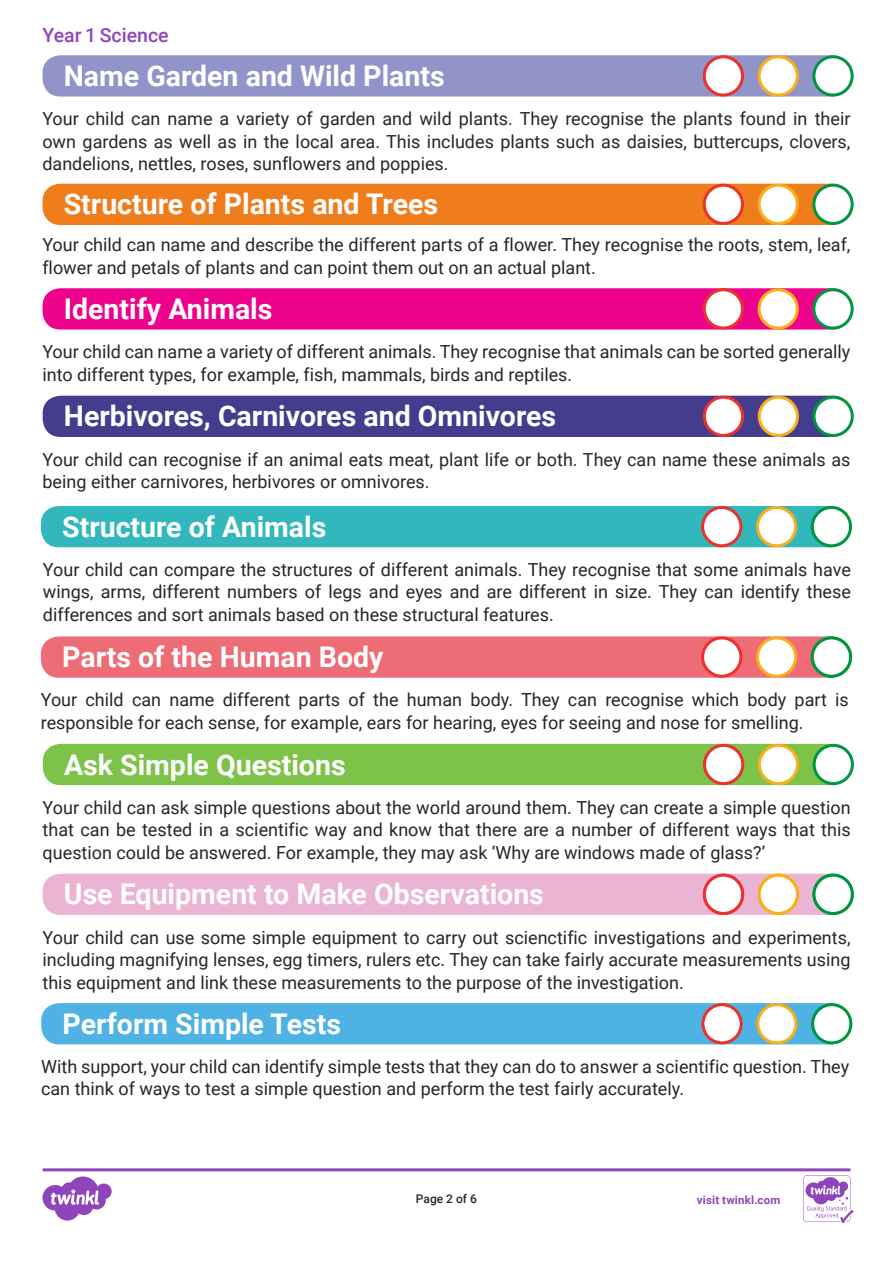
<style>
.page{position:relative;width:893px;height:1263px;background:#fff}
.page>*{position:absolute;margin:0;border:0;box-sizing:border-box;transform-origin:0 0}
.t1{font:700 28.5px "Roboto";color:#fff}
.t2{font:500 19.5px "Roboto";color:#8f44bb}
.Adult_Body_Copy{font:18px/22.5px "Roboto";color:#282526}
.t3{font:500 12px "Roboto";color:#282526}
.t4{font:700 11.4px "Roboto";letter-spacing:.02em;color:#8f44bb}
</style>
<div class="page">
<div style="left:41px;top:636px;width:808px;height:42px;background:#ed6c76;border-radius:18px"></div>
<div style="left:43px;top:184px;width:807px;height:41px;background:#ef7d1b;border-radius:18px"></div>
<div style="left:43px;top:55px;width:807px;height:42px;background:#9194c9;border-radius:18px"></div>
<div style="left:41px;top:506px;width:808px;height:41px;background:#31b7bc;border-radius:18px"></div>
<div style="left:43px;top:396px;width:808px;height:41px;background:#443c8c;border-radius:18px"></div>
<div style="left:43px;top:288px;width:807px;height:42px;background:#ed028c;border-radius:18px"></div>
<div style="left:43px;top:744px;width:808px;height:41px;background:#7dc34a;border-radius:18px"></div>
<div style="left:41px;top:1003px;width:808px;height:41px;background:#4eb2e5;border-radius:18px"></div>
<svg style="left:43px;top:1168px;width:810px;height:55px"></svg>
<div style="left:703px;top:638px;width:38px;height:38px;background:#fff;border-radius:50%"></div>
<div style="left:701px;top:636px;width:41px;height:42px;border:3px solid #ee302d;border-radius:50%"></div>
<div style="left:757px;top:638px;width:39px;height:38px;background:#fff;border-radius:50%"></div>
<div style="left:756px;top:636px;width:41px;height:42px;border:3px solid #faaf18;border-radius:50%"></div>
<div style="left:704px;top:185px;width:38px;height:38px;background:#fff;border-radius:50%"></div>
<div style="left:703px;top:184px;width:41px;height:41px;border:3px solid #ee302d;border-radius:50%"></div>
<div style="left:759px;top:185px;width:38px;height:38px;background:#fff;border-radius:50%"></div>
<div style="left:757px;top:184px;width:42px;height:41px;border:3px solid #faaf18;border-radius:50%"></div>
<div style="left:814px;top:290px;width:38px;height:38px;background:#fff;border-radius:50%"></div>
<div style="left:812px;top:288px;width:42px;height:42px;border:3px solid #009641;border-radius:50%"></div>
<div style="left:43px;top:874px;width:808px;height:41px;background:#eab4d2;border-radius:18px"></div>
<div style="left:704px;top:57px;width:38px;height:38px;background:#fff;border-radius:50%"></div>
<div style="left:703px;top:55px;width:41px;height:42px;border:3px solid #ee302d;border-radius:50%"></div>
<div style="left:703px;top:507px;width:38px;height:39px;background:#fff;border-radius:50%"></div>
<div style="left:701px;top:506px;width:41px;height:41px;border:3px solid #ee302d;border-radius:50%"></div>
<div style="left:704px;top:397px;width:39px;height:38px;background:#fff;border-radius:50%"></div>
<div style="left:703px;top:396px;width:41px;height:41px;border:3px solid #ee302d;border-radius:50%"></div>
<div style="left:704px;top:290px;width:38px;height:38px;background:#fff;border-radius:50%"></div>
<div style="left:703px;top:288px;width:41px;height:42px;border:3px solid #ee302d;border-radius:50%"></div>
<div style="left:704px;top:745px;width:39px;height:39px;background:#fff;border-radius:50%"></div>
<div style="left:703px;top:744px;width:41px;height:41px;border:3px solid #ee302d;border-radius:50%"></div>
<div style="left:704px;top:875px;width:39px;height:38px;background:#fff;border-radius:50%"></div>
<div style="left:703px;top:874px;width:41px;height:41px;border:3px solid #ee302d;border-radius:50%"></div>
<div style="left:703px;top:1005px;width:38px;height:38px;background:#fff;border-radius:50%"></div>
<div style="left:701px;top:1003px;width:42px;height:41px;border:3px solid #ee302d;border-radius:50%"></div>
<div style="left:759px;top:57px;width:38px;height:38px;background:#fff;border-radius:50%"></div>
<div style="left:757px;top:55px;width:42px;height:42px;border:3px solid #faaf18;border-radius:50%"></div>
<div style="left:757px;top:507px;width:39px;height:39px;background:#fff;border-radius:50%"></div>
<div style="left:756px;top:506px;width:41px;height:41px;border:3px solid #faaf18;border-radius:50%"></div>
<div style="left:759px;top:397px;width:38px;height:38px;background:#fff;border-radius:50%"></div>
<div style="left:758px;top:396px;width:41px;height:41px;border:3px solid #faaf18;border-radius:50%"></div>
<div style="left:759px;top:290px;width:38px;height:38px;background:#fff;border-radius:50%"></div>
<div style="left:757px;top:288px;width:42px;height:42px;border:3px solid #faaf18;border-radius:50%"></div>
<div style="left:759px;top:745px;width:39px;height:39px;background:#fff;border-radius:50%"></div>
<div style="left:758px;top:744px;width:41px;height:41px;border:3px solid #faaf18;border-radius:50%"></div>
<div style="left:759px;top:875px;width:38px;height:38px;background:#fff;border-radius:50%"></div>
<div style="left:758px;top:874px;width:41px;height:41px;border:3px solid #faaf18;border-radius:50%"></div>
<div style="left:758px;top:1005px;width:38px;height:38px;background:#fff;border-radius:50%"></div>
<div style="left:756px;top:1003px;width:41px;height:41px;border:3px solid #faaf18;border-radius:50%"></div>
<div style="left:814px;top:57px;width:38px;height:38px;background:#fff;border-radius:50%"></div>
<div style="left:812px;top:55px;width:42px;height:42px;border:3px solid #009641;border-radius:50%"></div>
<div style="left:814px;top:185px;width:38px;height:38px;background:#fff;border-radius:50%"></div>
<div style="left:812px;top:184px;width:42px;height:41px;border:3px solid #009641;border-radius:50%"></div>
<div style="left:812px;top:507px;width:38px;height:39px;background:#fff;border-radius:50%"></div>
<div style="left:811px;top:506px;width:41px;height:41px;border:3px solid #009641;border-radius:50%"></div>
<div style="left:814px;top:397px;width:38px;height:38px;background:#fff;border-radius:50%"></div>
<div style="left:812px;top:396px;width:42px;height:41px;border:3px solid #009641;border-radius:50%"></div>
<div style="left:812px;top:638px;width:38px;height:38px;background:#fff;border-radius:50%"></div>
<div style="left:811px;top:636px;width:41px;height:42px;border:3px solid #009641;border-radius:50%"></div>
<div style="left:814px;top:745px;width:38px;height:39px;background:#fff;border-radius:50%"></div>
<div style="left:813px;top:744px;width:41px;height:41px;border:3px solid #009641;border-radius:50%"></div>
<div style="left:814px;top:875px;width:38px;height:38px;background:#fff;border-radius:50%"></div>
<div style="left:812px;top:874px;width:42px;height:41px;border:3px solid #009641;border-radius:50%"></div>
<div style="left:813px;top:1005px;width:38px;height:38px;background:#fff;border-radius:50%"></div>
<div style="left:811px;top:1003px;width:41px;height:41px;border:3px solid #009641;border-radius:50%"></div>
<p class="t2" style="left:43px;top:22px;width:128px">Year 1 Science</p>
<p class="t1" style="left:64px;top:56px;width:382px">Name Garden and Wild Plants</p>
<p class="Adult_Body_Copy" style="left:42px;top:107px;width:810px;text-align:justify">Your child can name a variety of garden and wild plants. They recognise the plants found in their own gardens as well as in the local area. This includes plants such as daisies, buttercups, clovers, dandelions, nettles, roses, sunflowers and poppies.</p>
<p class="t1" style="left:64px;top:184px;width:376px">Structure of Plants and Trees</p>
<p class="Adult_Body_Copy" style="left:42px;top:233px;width:810px">Your child can name and describe the different parts of a flower. They recognise the roots, stem, leaf, flower and petals of plants and can point them out on an actual plant.</p>
<p class="t1" style="left:64px;top:289px;width:210px">Identify Animals</p>
<p class="Adult_Body_Copy" style="left:42px;top:340px;width:810px">Your child can name a variety of different animals. They recognise that animals can be sorted generally into different types, for example, fish, mammals, birds and reptiles.</p>
<p class="t1" style="left:64px;top:396px;width:494px">Herbivores, Carnivores and Omnivores</p>
<p class="Adult_Body_Copy" style="left:43px;top:447px;width:810px">Your child can recognise if an animal eats meat, plant life or both. They can name these animals as being either carnivores, herbivores or omnivores.</p>
<p class="t1" style="left:62px;top:507px;width:266px">Structure of Animals</p>
<p class="Adult_Body_Copy" style="left:43px;top:557px;width:810px;text-align:justify">Your child can compare the structures of different animals. They recognise that some animals have wings, arms, different numbers of legs and eyes and are different in size. They can identify these differences and sort animals based on these structural features.</p>
<p class="t1" style="left:62px;top:637px;width:323px">Parts of the Human Body</p>
<p class="Adult_Body_Copy" style="left:41px;top:688px;width:810px">Your child can name different parts of the human body. They can recognise which body part is responsible for each sense, for example, ears for hearing, eyes for seeing and nose for smelling.</p>
<p class="t1" style="left:64px;top:744px;width:283px">Ask Simple Questions</p>
<p class="Adult_Body_Copy" style="left:43px;top:795px;width:810px;text-align:justify">Your child can ask simple questions about the world around them. They can create a simple question that can be tested in a scientific way and know that there are a number of different ways that this question could be answered. For example, they may ask ‘Why are windows made of glass?’</p>
<p class="t1" style="left:64px;top:874px;width:482px">Use Equipment to Make Observations</p>
<p class="Adult_Body_Copy" style="left:43px;top:925px;width:810px;text-align:justify">Your child can use some simple equipment to carry out scienctific investigations and experiments, including magnifying lenses, egg timers, rulers etc. They can take fairly accurate measurements using this equipment and link these measurements to the purpose of the investigation.</p>
<p class="t1" style="left:63px;top:1004px;width:280px">Perform Simple Tests</p>
<p class="Adult_Body_Copy" style="left:41px;top:1055px;width:810px">With support, your child can identify simple tests that they can do to answer a scientific question. They can think of ways to test a simple question and perform the test fairly accurately.</p>
<p class="t3" style="left:416px;top:1190px;width:63px">Page 2 of 6</p>
<p class="t4" style="left:697px;top:1192px;width:85px">visit twinkl.com</p>
</div>
